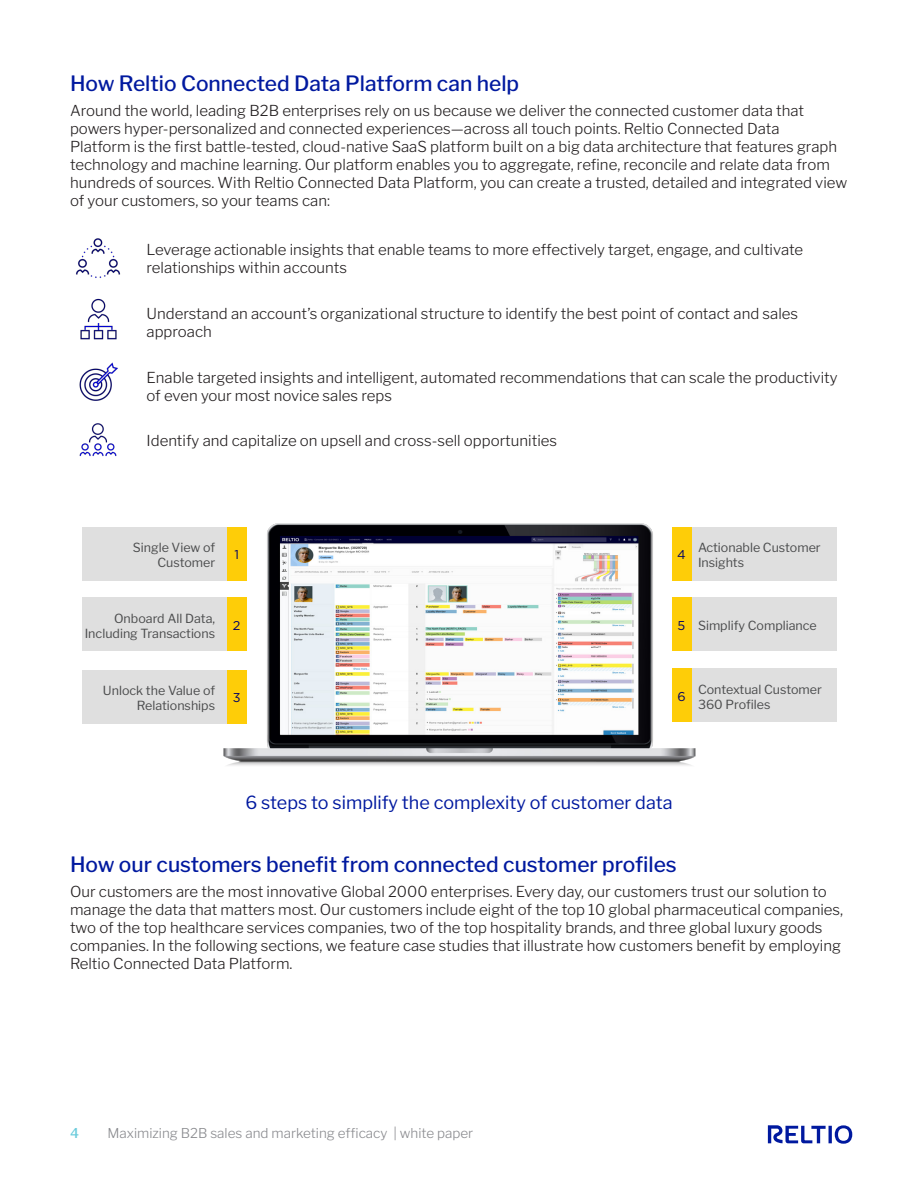
<style>
.page{position:relative;width:918px;height:1188px;background:#fff}
.page>*{position:absolute;margin:0;border:0;box-sizing:border-box;transform-origin:0 0}
.t1{font:500 21px "Libre Franklin";color:#00199f}
.t2{font:18px "Libre Franklin";color:#00199f}
.t3{font:300 15px/18px "Libre Franklin";color:#231f20}
.t4{font:300 13.5px "Libre Franklin";color:#898a8e}
.t5{font:500 13.5px "Libre Franklin";color:#6cccdc}
.t6{font:12.75px "Gotham HTF";color:#006}
.t7{font:12.45px/15px "Libre Franklin";color:#4b4c4d;text-align:right}
</style>
<div class="page">
<svg style="left:768px;top:1125px;width:84px;height:19px"></svg>
<img style="left:80px;top:298px;width:37px;height:42px">
<img style="left:79px;top:362px;width:39px;height:39px">
<img style="left:76px;top:238px;width:45px;height:40px">
<img style="left:79px;top:423px;width:38px;height:34px">
<img style="left:220px;top:523px;width:480px;height:243px">
<div style="left:82px;top:527px;width:146px;height:53px;background:#dfdfdf"></div>
<div style="left:691px;top:527px;width:145px;height:53px;background:#dfdfdf"></div>
<div style="left:82px;top:597px;width:146px;height:54px;background:#dfdfdf"></div>
<div style="left:691px;top:597px;width:145px;height:54px;background:#dfdfdf"></div>
<div style="left:82px;top:670px;width:146px;height:53px;background:#dfdfdf"></div>
<div style="left:691px;top:669px;width:145px;height:53px;background:#dfdfdf"></div>
<div style="left:227px;top:527px;width:19px;height:53px;background:#fecd08"></div>
<div style="left:672px;top:527px;width:19px;height:53px;background:#fecd08"></div>
<div style="left:227px;top:597px;width:19px;height:54px;background:#fecd08"></div>
<div style="left:672px;top:597px;width:19px;height:54px;background:#fecd08"></div>
<div style="left:227px;top:670px;width:19px;height:53px;background:#fecd08"></div>
<div style="left:672px;top:669px;width:19px;height:53px;background:#fecd08"></div>
<p class="t1" style="left:70px;top:67px;width:451px">How Reltio Connected Data Platform can help</p>
<p class="t3" style="left:70px;top:100px;width:779px">Around the world, leading B2B enterprises rely on us because we deliver the connected customer data that powers hyper-personalized and connected experiences—across all touch points. Reltio Connected Data<br>Platform is the first battle-tested, cloud-native SaaS platform built on a big data architecture that features graph technology and machine learning. Our platform enables you to aggregate, refine, reconcile and relate data from hundreds of sources. With Reltio Connected Data Platform, you can create a trusted, detailed and integrated view of your customers, so your teams can:</p>
<p class="t3" style="left:147px;top:239px;width:658px">Leverage actionable insights that enable teams to more effectively target, engage, and cultivate relationships within accounts</p>
<p class="t3" style="left:147px;top:303px;width:653px">Understand an account’s organizational structure to identify the best point of contact and sales approach</p>
<p class="t3" style="left:147px;top:367px;width:693px">Enable targeted insights and intelligent, automated recommendations that can scale the productivity of even your most novice sales reps</p>
<p class="t3" style="left:147px;top:430px;width:412px">Identify and capitalize on upsell and cross-sell opportunities</p>
<p class="t7" style="left:133px;top:539px;width:84px">Single View of<br>Customer</p>
<p class="t7" style="left:698px;top:539px;width:124px;text-align:left">Actionable Customer<br>Insights</p>
<p class="t6" style="left:235px;top:548px;width:6px">1</p>
<p class="t6" style="left:677px;top:548px;width:10px">4</p>
<p class="t7" style="left:85px;top:610px;width:132px">Onboard All Data,<br>Including Transactions</p>
<p class="t7" style="left:698px;top:617px;width:120px">Simplify Compliance</p>
<p class="t6" style="left:233px;top:618px;width:9px">2</p>
<p class="t6" style="left:678px;top:618px;width:9px">5</p>
<p class="t7" style="left:103px;top:682px;width:114px">Unlock the Value of<br>Relationships</p>
<p class="t7" style="left:698px;top:681px;width:125px;text-align:left">Contextual Customer<br>360 Profiles</p>
<p class="t6" style="left:233px;top:690px;width:9px">3</p>
<p class="t6" style="left:677px;top:689px;width:10px">6</p>
<p class="t2" style="left:245px;top:788px;width:429px">6 steps to simplify the complexity of customer data</p>
<p class="t1" style="left:70px;top:848px;width:608px">How our customers benefit from connected customer profiles</p>
<p class="t3" style="left:70px;top:881px;width:775px">Our customers are the most innovative Global 2000 enterprises. Every day, our customers trust our solution to manage the data that matters most. Our customers include eight of the top 10 global pharmaceutical companies, two of the top healthcare services companies, two of the top hospitality brands, and three global luxury goods companies. In the following sections, we feature case studies that illustrate how customers benefit by employing Reltio Connected Data Platform.</p>
<p class="t5" style="left:70px;top:1123px;width:10px">4</p>
<p class="t4" style="left:108px;top:1123px;width:367px">Maximizing B2B sales and marketing efficacy | white paper</p>
</div>
